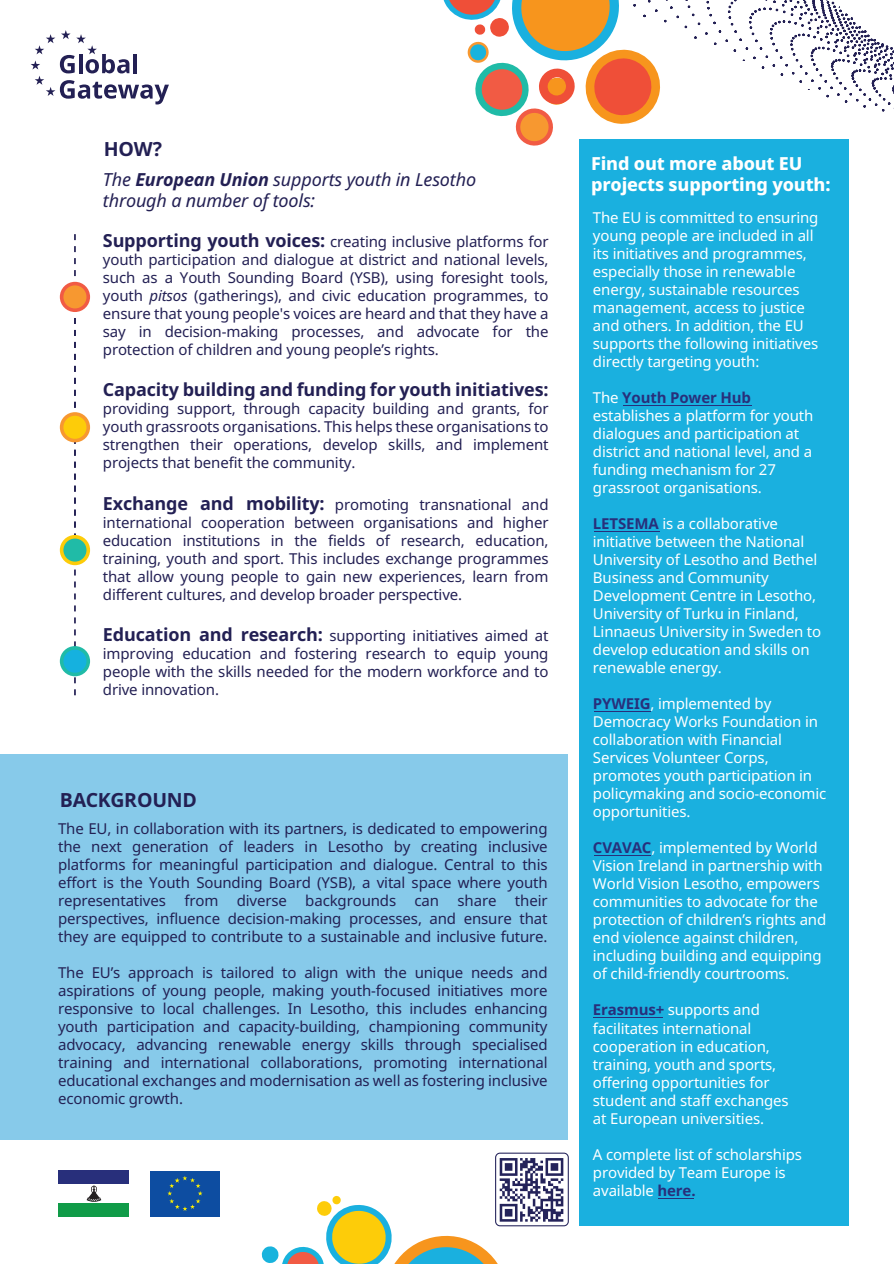
<style>
.page{position:relative;width:894px;height:1264px;background:#fff}
.page>*{position:absolute;margin:0;border:0;box-sizing:border-box;transform-origin:0 0}
.t1{font:700 19.5px "Noto Sans";letter-spacing:-.01em;color:#232054}
.t2{font:italic 18px/21.6px "Noto Sans";letter-spacing:-.01em;color:#232054}
.t3{font:700 18px "Noto Sans";letter-spacing:-.01em;color:#232054}
.t4{font:800 18px/21.6px "Noto Sans";letter-spacing:-.01em;color:#fff}
.t5{font:15px/18px "Noto Sans";letter-spacing:-.01em;color:#232054;text-align:justify}
.t6{font:15px/18px "Noto Sans";letter-spacing:-.01em;color:#fff}
.s1{font-weight:700}
.s2{font-weight:700;font-size:18px}
.s3{font-style:italic}
.s4{font-weight:700;color:#282f7b}
</style>
<div class="page">
<svg style="left:74px;top:689px;width:2px;height:6px"></svg>
<svg style="left:74px;top:677px;width:2px;height:6px"></svg>
<svg style="left:74px;top:629px;width:2px;height:6px"></svg>
<svg style="left:74px;top:617px;width:2px;height:6px"></svg>
<svg style="left:74px;top:605px;width:2px;height:6px"></svg>
<svg style="left:74px;top:593px;width:2px;height:6px"></svg>
<svg style="left:74px;top:581px;width:2px;height:6px"></svg>
<svg style="left:74px;top:569px;width:2px;height:6px"></svg>
<svg style="left:74px;top:521px;width:2px;height:6px"></svg>
<svg style="left:74px;top:509px;width:2px;height:6px"></svg>
<svg style="left:74px;top:497px;width:2px;height:6px"></svg>
<svg style="left:74px;top:485px;width:2px;height:6px"></svg>
<svg style="left:74px;top:473px;width:2px;height:6px"></svg>
<svg style="left:74px;top:450px;width:2px;height:17px"></svg>
<svg style="left:74px;top:402px;width:2px;height:6px"></svg>
<svg style="left:74px;top:390px;width:2px;height:6px"></svg>
<svg style="left:74px;top:378px;width:2px;height:6px"></svg>
<svg style="left:74px;top:366px;width:2px;height:6px"></svg>
<svg style="left:74px;top:354px;width:2px;height:6px"></svg>
<svg style="left:74px;top:342px;width:2px;height:6px"></svg>
<svg style="left:74px;top:330px;width:2px;height:6px"></svg>
<svg style="left:74px;top:318px;width:2px;height:6px"></svg>
<svg style="left:74px;top:270px;width:2px;height:6px"></svg>
<svg style="left:74px;top:258px;width:2px;height:6px"></svg>
<svg style="left:74px;top:246px;width:2px;height:6px"></svg>
<svg style="left:74px;top:234px;width:2px;height:6px"></svg>
<div style="left:0;top:754px;width:567px;height:386px;background:#87caea"></div>
<svg style="left:31px;top:30px;width:138px;height:74px"></svg>
<svg style="left:660px;top:0;width:233px;height:174px"></svg>
<div style="left:579px;top:139px;width:269px;height:1087px;background:#1ab0df"></div>
<div style="left:59px;top:1170px;width:70px;height:14px;background:#282f7b"></div>
<div style="left:59px;top:1202px;width:70px;height:14px;background:#109b48"></div>
<svg style="left:87px;top:1185px;width:14px;height:17px"></svg>
<div style="left:150px;top:1170px;width:70px;height:46px;background:#0d4da1"></div>
<svg style="left:167px;top:1176px;width:35px;height:34px"></svg>
<svg style="left:443px;top:0;width:217px;height:146px"></svg>
<svg style="left:60px;top:282px;width:30px;height:30px"></svg>
<div style="left:63px;top:285px;width:23px;height:23px;background:#f79830;border-radius:50%"></div>
<svg style="left:60px;top:412px;width:30px;height:30px"></svg>
<div style="left:63px;top:416px;width:23px;height:23px;background:#fdcc09;border-radius:50%"></div>
<svg style="left:60px;top:535px;width:30px;height:30px"></svg>
<div style="left:63px;top:538px;width:23px;height:23px;background:#20bba7;border-radius:50%"></div>
<svg style="left:60px;top:646px;width:30px;height:30px"></svg>
<div style="left:63px;top:649px;width:23px;height:23px;background:#15b1df;border-radius:50%"></div>
<svg style="left:261px;top:1152px;width:307px;height:111px"></svg>
<hr style="left:593px;top:1017px;width:69px;height:1px;background:#282f7b">
<hr style="left:658px;top:1197px;width:35px;height:1px;background:#282f7b">
<hr style="left:594px;top:854px;width:56px;height:1px;background:#282f7b">
<hr style="left:593px;top:711px;width:57px;height:1px;background:#282f7b">
<hr style="left:594px;top:531px;width:65px;height:1px;background:#282f7b">
<hr style="left:622px;top:405px;width:128px;height:1px;background:#282f7b">
<h1 class="t1" style="left:104px;top:136px;width:60px">HOW?</h1>
<p class="t2" style="left:103px;top:168px;width:374px">The <span class="s1">European Union</span> supports youth in Lesotho through a number of tools:</p>
<p class="t5" style="left:103px;top:233px;width:447px"><span class="s2">Supporting youth voices:</span> creating inclusive platforms for youth participation and dialogue at district and national levels, such as a Youth Sounding Board (YSB), using foresight tools, youth <span class="s3">pitsos</span> (gatherings), and civic education programmes, to ensure that young people's voices are heard and that they have a say in decision-making processes, and advocate for the protection of children and young people’s rights.</p>
<p class="t3" style="left:103px;top:377px;width:447px">Capacity building and funding for youth initiatives:</p>
<p class="t5" style="left:103px;top:400px;width:447px">providing support, through capacity building and grants, for youth grassroots organisations. This helps these organisations to strengthen their operations, develop skills, and implement projects that benefit the community.</p>
<p class="t5" style="left:103px;top:495px;width:447px"><span class="s2">Exchange and mobility:</span> promoting transnational and international cooperation between organisations and higher education institutions in the fields of research, education, training, youth and sport. This includes exchange programmes that allow young people to gain new experiences, learn from different cultures, and develop broader perspective.</p>
<p class="t5" style="left:103px;top:627px;width:447px"><span class="s2">Education and research:</span> supporting initiatives aimed at improving education and fostering research to equip young people with the skills needed for the modern workforce and to drive innovation.</p>
<h1 class="t1" style="left:60px;top:785px;width:139px">BACKGROUND</h1>
<p class="t5" style="left:58px;top:820px;width:491px">The EU, in collaboration with its partners, is dedicated to empowering the next generation of leaders in Lesotho by creating inclusive platforms for meaningful participation and dialogue. Central to this effort is the Youth Sounding Board (YSB), a vital space where youth representatives from diverse backgrounds can share their perspectives, influence decision-making processes, and ensure that they are equipped to contribute to a sustainable and inclusive future.</p>
<p class="t5" style="left:58px;top:964px;width:491px">The EU’s approach is tailored to align with the unique needs and aspirations of young people, making youth-focused initiatives more responsive to local challenges. In Lesotho, this includes enhancing youth participation and capacity-building, championing community advocacy, advancing renewable energy skills through specialised training and international collaborations, promoting international educational exchanges and modernisation as well as fostering inclusive economic growth.</p>
<p class="t4" style="left:591px;top:152px;width:241px">Find out more about EU projects supporting youth:</p>
<p class="t6" style="left:592px;top:209px;width:227px">The EU is committed to ensuring young people are included in all its initiatives and programmes, especially those in renewable energy, sustainable resources management, access to justice and others. In addition, the EU supports the following initiatives directly targeting youth:</p>
<p class="t6" style="left:592px;top:389px;width:222px">The <span class="s4">Youth Power Hub </span>establishes a platform for youth dialogues and participation at district and national level, and a funding mechanism for 27 grassroot organisations.</p>
<p class="t6" style="left:592px;top:515px;width:230px"><span class="s4">LETSEMA</span> is a collaborative initiative between the National<br>University of Lesotho and Bethel<br>Business and Community<br>Development Centre in Lesotho,<br>University of Turku in Finland,<br>Linnaeus University in Sweden to develop education and skills on renewable energy.</p>
<p class="t6" style="left:592px;top:695px;width:235px"><span class="s4">PYWEIG</span>, implemented by<br>Democracy Works Foundation in collaboration with Financial<br>Services Volunteer Corps, promotes youth participation in policymaking and socio-economic opportunities.</p>
<p class="t6" style="left:592px;top:839px;width:235px"><span class="s4">CVAVAC</span>, implemented by World<br>Vision Ireland in partnership with<br>World Vision Lesotho, empowers communities to advocate for the protection of children’s rights and end violence against children, including building and equipping of child-friendly courtrooms.</p>
<p class="t6" style="left:592px;top:1001px;width:197px"><span class="s4">Erasmus+</span> supports and facilitates international cooperation in education, training, youth and sports, offering opportunities for student and staff exchanges at European universities.</p>
<p class="t6" style="left:592px;top:1145px;width:210px">A complete list of scholarships provided by Team Europe is available <span class="s4">here.</span></p>
</div>
